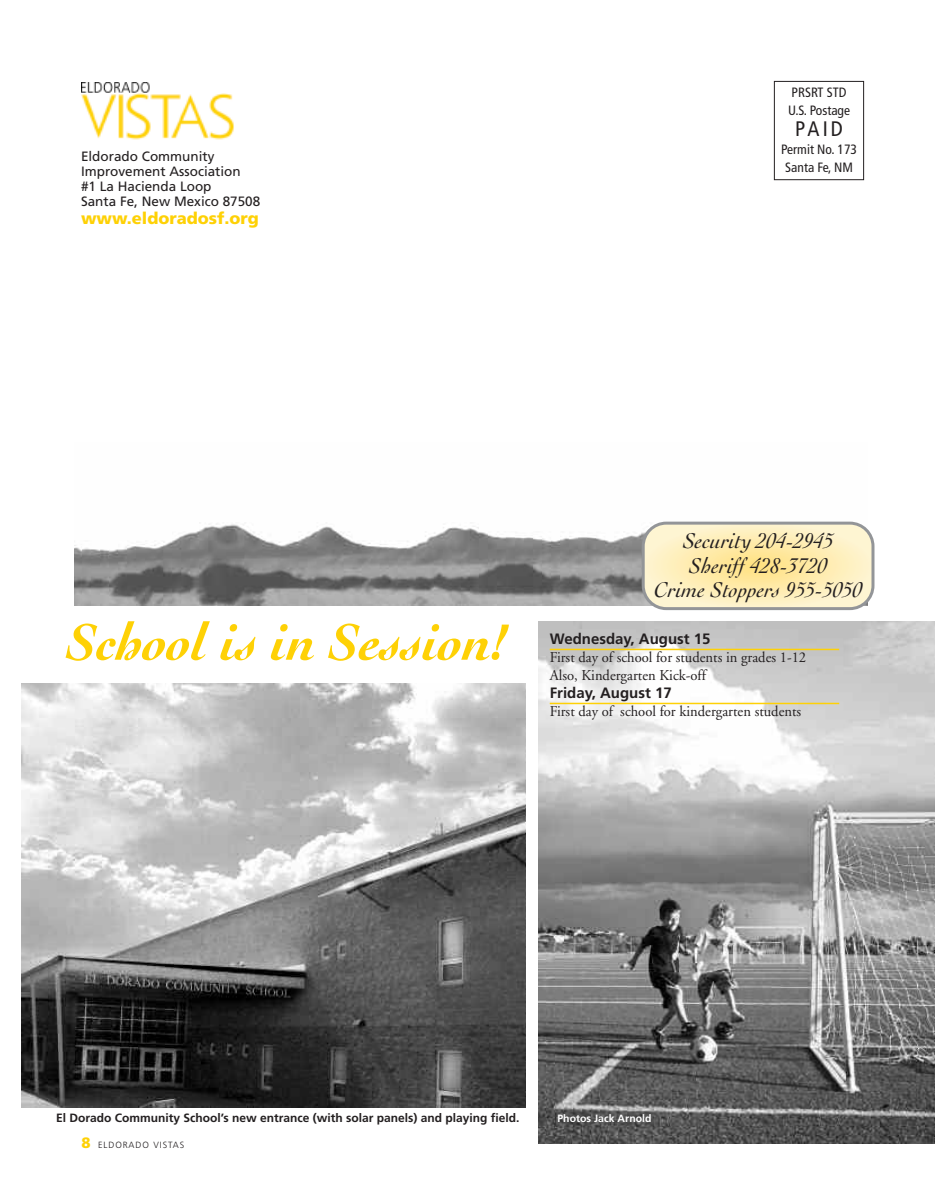
<style>
.page{position:relative;width:945px;height:1202px;background:#fff}
.page>*{position:absolute;margin:0;border:0;box-sizing:border-box;transform-origin:0 0}
.t1{font:italic 700 54px "Cochin";color:#fed105}
.t2{font:italic 22.5px/24.3px "Cochin";color:#231f20;text-align:center}
.t3{font:condensed 21px "Frutiger";color:#231f20}
.t4{font:900 16.5px "Frutiger";color:#fed105}
.t5{font:15px/18px "Adobe Garamond";color:#231f20}
.t6{font:700 15px "Frutiger";color:#231f20}
.t7{font:13.5px/15px "Frutiger";color:#231f20}
.t8{font:condensed 13.5px/18px "Frutiger";color:#231f20}
.t9{font:700 12px "Frutiger";color:#231f20}
.t10{font:700 10.5px "Frutiger";color:#fff}
.t11{font:300 9px "Frutiger";letter-spacing:.1em;color:#231f20}
.s1{font-weight:900;font-size:15px;color:#fed105}
</style>
<div class="page">
<img style="left:538px;top:621px;width:396px;height:522px">
<div style="left:774px;top:81px;width:90px;height:99px;border:1px solid #231f20"></div>
<img style="left:74px;top:523px;width:568px;height:82px">
<img style="left:81px;top:83px;width:69px;height:11px">
<img style="left:81px;top:94px;width:153px;height:46px">
<svg style="left:642px;top:521px;width:232px;height:89px;background:#f5e7b9"></svg>
<img style="left:21px;top:683px;width:504px;height:424px">
<hr style="left:550px;top:648px;width:289px;height:2px;background:#fed105">
<hr style="left:550px;top:702px;width:289px;height:2px;background:#fed105">
<p class="t7" style="left:81px;top:150px;width:181px">Eldorado Community<br>Improvement Association<br>#1 La Hacienda Loop<br>Santa Fe, New Mexico 87508</p>
<p class="t4" style="left:81px;top:212px;width:179px">www.eldoradosf.org</p>
<p class="t8" style="left:788px;top:84px;width:63px">PRSRT STD<br>U.S. Postage</p>
<h3 class="t3" style="left:795px;top:120px;width:49px">PAID</h3>
<p class="t8" style="left:781px;top:141px;width:77px">Permit No. 173<br>Santa Fe, NM</p>
<h1 class="t1" style="left:67px;top:610px;width:444px">School is in Session!</h1>
<h2 class="t2" style="left:654px;top:529px;width:210px">Security 204-2945<br>Sheriff 428-3720<br>Crime Stoppers 955-5050</h2>
<p class="t6" style="left:550px;top:633px;width:162px">Wednesday, August 15</p>
<p class="t5" style="left:550px;top:650px;width:258px">First day of school for students in grades 1-12<br>Also, Kindergarten Kick-off</p>
<p class="t6" style="left:550px;top:687px;width:123px">Friday, August 17</p>
<p class="t5" style="left:550px;top:704px;width:253px">First day of school for kindergarten students</p>
<p class="t9" style="left:56px;top:1113px;width:465px">El Dorado Community School’s new entrance (with solar panels) and playing field.</p>
<p class="t11" style="left:82px;top:1140px;width:104px"><span class="s1">8</span> ELDORADO VISTAS</p>
<p class="t10" style="left:557px;top:1114px;width:96px">Photos Jack Arnold</p>
</div>
